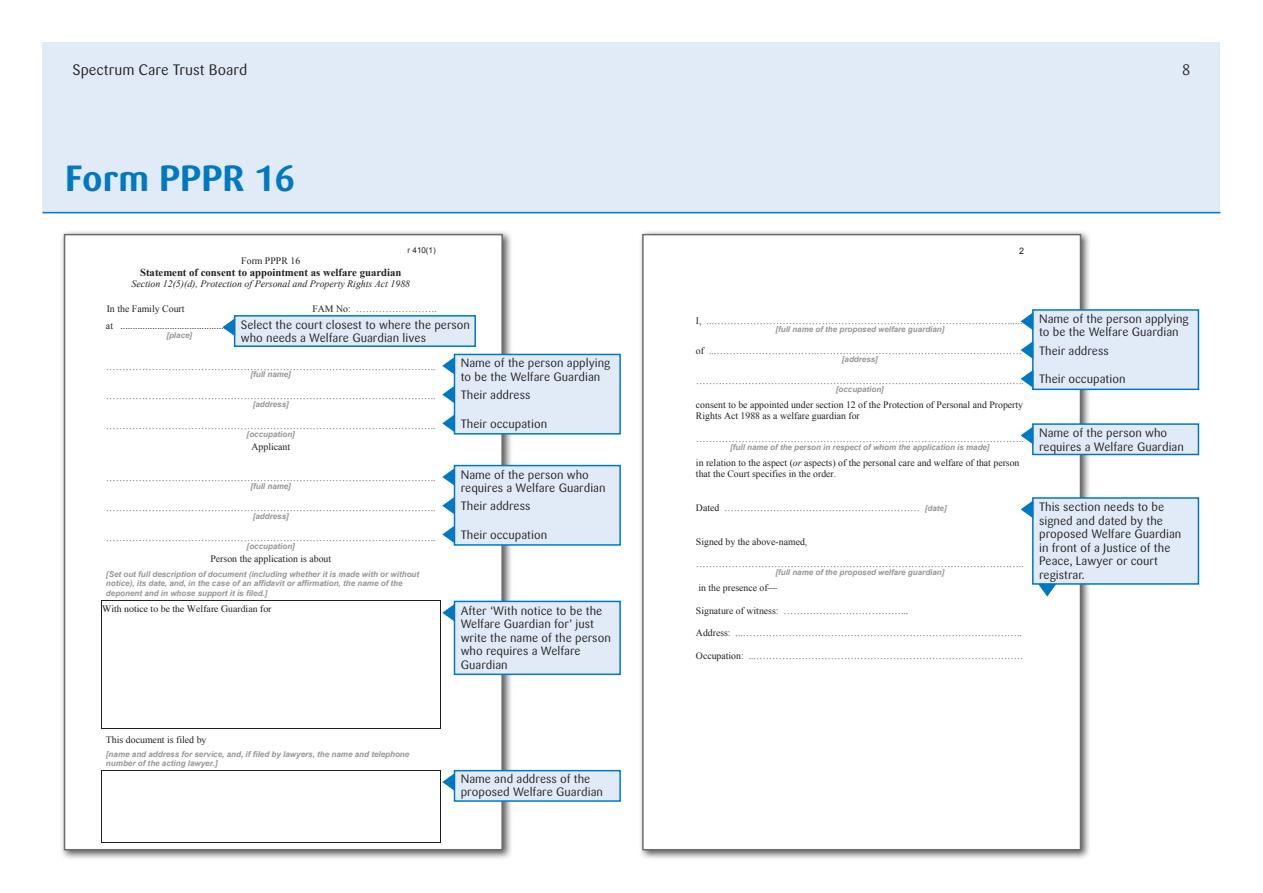
<style>
.page{position:relative;width:1263px;height:893px;background:#fff}
.page>*{position:absolute;margin:0;border:0;box-sizing:border-box;transform-origin:0 0}
.Section_head{font:700 36px "Sari";color:#0079c2}
.t1{font:15px "Sari";color:#231f20}
.t2{font:15px "Sari Regular Caps";color:#231f20}
.descriptor{font:12px/13.5px "Sari";color:#231f20}
.t3{font:700 10.8px "Times New Roman";color:#231f20}
.t4{font:9.9px "Times";color:#231f20}
.t5{font:9.75px/11.2px "Times New Roman";color:#231f20}
.t6{font:italic 9.75px "Times New Roman";color:#231f20}
.t7{font:8.85px "Arial";color:#231f20}
.t8{font:italic 700 8.1px/9.3px "Arial";color:#939598}
.t9{font:8.1px "Arial";color:#231f20}
.t10{font:italic 700 7.95px "Arial";color:#939598}
.s1{font-family:"Sari Bold Caps";font-weight:400}
.s2{font-style:italic}
.s3{font-family:"Arial";font-weight:700;font-style:italic;font-size:7.95px;color:#939598}
</style>
<div class="page">
<div style="left:43px;top:43px;width:1177px;height:170px;background:#e1ebf7"></div>
<hr style="left:43px;top:212px;width:1177px;height:1px;background:#0079c2">
<div style="left:60px;top:230px;width:453px;height:631px;background:#231f20;opacity:.75"></div>
<div style="left:64px;top:234px;width:439px;height:616px;background:#fff;border:2px solid #6c6d70"></div>
<hr style="left:101px;top:600px;width:340px;height:1px;background:#231f20">
<hr style="left:101px;top:600px;width:1px;height:129px;background:#231f20">
<hr style="left:101px;top:728px;width:339px;height:1px;background:#231f20">
<hr style="left:440px;top:600px;width:1px;height:129px;background:#231f20">
<hr style="left:101px;top:770px;width:340px;height:1px;background:#231f20">
<hr style="left:101px;top:770px;width:1px;height:73px;background:#231f20">
<hr style="left:101px;top:843px;width:339px;height:1px;background:#231f20">
<hr style="left:440px;top:770px;width:1px;height:73px;background:#231f20">
<div style="left:234px;top:315px;width:242px;height:32px;background:#e1ebf7;border:2px solid #0079c2"></div>
<svg style="left:222px;top:318px;width:13px;height:18px"></svg>
<div style="left:454px;top:354px;width:167px;height:81px;background:#e1ebf7;border:2px solid #0079c2"></div>
<svg style="left:442px;top:357px;width:13px;height:18px"></svg>
<svg style="left:442px;top:385px;width:13px;height:19px"></svg>
<svg style="left:442px;top:414px;width:13px;height:18px"></svg>
<div style="left:454px;top:465px;width:167px;height:81px;background:#e1ebf7;border:2px solid #0079c2"></div>
<svg style="left:442px;top:468px;width:13px;height:18px"></svg>
<svg style="left:442px;top:497px;width:13px;height:18px"></svg>
<svg style="left:442px;top:525px;width:13px;height:19px"></svg>
<div style="left:454px;top:601px;width:167px;height:74px;background:#e1ebf7;border:2px solid #0079c2"></div>
<svg style="left:442px;top:600px;width:13px;height:22px"></svg>
<div style="left:454px;top:770px;width:167px;height:32px;background:#e1ebf7;border:2px solid #0079c2"></div>
<svg style="left:442px;top:770px;width:13px;height:21px"></svg>
<div style="left:638px;top:230px;width:453px;height:631px;background:#231f20;opacity:.75"></div>
<div style="left:642px;top:234px;width:439px;height:616px;background:#fff;border:2px solid #6c6d70"></div>
<div style="left:1032px;top:423px;width:167px;height:32px;background:#e1ebf7;border:2px solid #0079c2"></div>
<svg style="left:1020px;top:426px;width:13px;height:19px"></svg>
<div style="left:1032px;top:309px;width:167px;height:81px;background:#e1ebf7;border:2px solid #0079c2"></div>
<svg style="left:1020px;top:312px;width:13px;height:18px"></svg>
<svg style="left:1020px;top:341px;width:13px;height:18px"></svg>
<svg style="left:1020px;top:370px;width:13px;height:18px"></svg>
<div style="left:1032px;top:497px;width:167px;height:88px;background:#e1ebf7;border:2px solid #0079c2"></div>
<svg style="left:1020px;top:500px;width:13px;height:18px"></svg>
<svg style="left:1038px;top:584px;width:18px;height:13px"></svg>
<h2 class="t1" style="left:73px;top:61px;width:176px">Spectrum Care Trust Board</h2>
<h2 class="t2" style="left:1182px;top:61px;width:10px">8</h2>
<p class="Section_head" style="left:65px;top:157px;width:231px">Form PPPR <span class="s1">16</span></p>
<p class="t9" style="left:408px;top:245px;width:30px">r 410(1)</p>
<p class="t5" style="left:241px;top:255px;width:61px">Form PPPR 16</p>
<p class="t3" style="left:140px;top:265px;width:263px">Statement of consent to appointment as welfare guardian</p>
<p class="t6" style="left:131px;top:277px;width:280px">Section 12(5)(d), Protection of Personal and Property Rights Act 1988</p>
<p class="t5" style="left:106px;top:320px;width:132px">at ………………………………</p>
<p class="t8" style="left:166px;top:331px;width:27px">[place]</p>
<p class="t5" style="left:106px;top:360px;width:331px">………………………………………………………………………………………..</p>
<p class="t8" style="left:250px;top:370px;width:42px">[full name]</p>
<p class="t5" style="left:106px;top:390px;width:331px">………………………………………………………………………………………..</p>
<p class="t8" style="left:253px;top:400px;width:38px">[address]</p>
<p class="t5" style="left:106px;top:420px;width:331px">………………………………………………………………………………………..</p>
<p class="t8" style="left:247px;top:430px;width:50px">[occupation]</p>
<p class="t5" style="left:251px;top:441px;width:40px">Applicant</p>
<p class="t5" style="left:106px;top:472px;width:331px">………………………………………………………………………………………..</p>
<p class="t8" style="left:250px;top:482px;width:42px">[full name]</p>
<p class="t5" style="left:106px;top:502px;width:331px">………………………………………………………………………………………..</p>
<p class="t8" style="left:253px;top:512px;width:38px">[address]</p>
<p class="t5" style="left:106px;top:532px;width:331px">………………………………………………………………………………………..</p>
<p class="t8" style="left:247px;top:542px;width:50px">[occupation]</p>
<p class="t5" style="left:210px;top:553px;width:122px">Person the application is about</p>
<p class="t8" style="left:106px;top:570px;width:315px">[Set out full description of document (including whether it is made with or without notice), its date, and, in the case of an affidavit or affirmation, the name of the deponent and in whose support it is filed.]</p>
<p class="t5" style="left:107px;top:303px;width:79px">In the Family Court</p>
<p class="t5" style="left:312px;top:303px;width:126px">FAM No: …………………….</p>
<p class="t4" style="left:120px;top:317px;width:120px">................................................</p>
<p class="descriptor" style="left:241px;top:318px;width:231px">Select the court closest to where the person who needs a Welfare Guardian lives</p>
<p class="descriptor" style="left:461px;top:357px;width:151px">Name of the person applying to be the Welfare Guardian</p>
<p class="descriptor" style="left:461px;top:388px;width:71px">Their address</p>
<p class="descriptor" style="left:461px;top:417px;width:88px">Their occupation</p>
<p class="descriptor" style="left:461px;top:468px;width:146px">Name of the person who requires a Welfare Guardian</p>
<p class="descriptor" style="left:461px;top:499px;width:71px">Their address</p>
<p class="descriptor" style="left:461px;top:528px;width:88px">Their occupation</p>
<p class="t4" style="left:102px;top:600px;width:171px">With notice to be the Welfare Guardian for</p>
<p class="t5" style="left:106px;top:733px;width:102px">This document is filed by</p>
<p class="t8" style="left:106px;top:750px;width:305px">[name and address for service, and, if filed by lawyers, the name and telephone number of the acting lawyer.]</p>
<p class="descriptor" style="left:461px;top:604px;width:152px">After ‘With notice to be the<br>Welfare Guardian for’ just write the name of the person who requires a Welfare<br>Guardian</p>
<p class="descriptor" style="left:461px;top:772px;width:144px">Name and address of the proposed Welfare Guardian</p>
<p class="t7" style="left:1019px;top:245px;width:6px">2</p>
<p class="t5" style="left:696px;top:315px;width:328px">I, ...………………………………………………………………………………......</p>
<p class="t10" style="left:775px;top:324px;width:170px">[full name of the proposed welfare guardian]</p>
<p class="t5" style="left:696px;top:345px;width:328px">of ...………………………….………………………………………………………</p>
<p class="t10" style="left:842px;top:354px;width:37px">[address]</p>
<p class="t5" style="left:696px;top:374px;width:329px">………………………………………………………………………………………..</p>
<p class="t10" style="left:836px;top:384px;width:49px">[occupation]</p>
<p class="t5" style="left:696px;top:399px;width:329px">consent to be appointed under section 12 of the Protection of Personal and Property<br>Rights Act 1988 as a welfare guardian for</p>
<p class="t5" style="left:696px;top:433px;width:329px">………………………………………………………………………………………..</p>
<p class="t10" style="left:730px;top:442px;width:261px">[full name of the person in respect of whom the application is made]</p>
<p class="t5" style="left:696px;top:457px;width:325px">in relation to the aspect (<span class="s2">or</span> aspects) of the personal care and welfare of that person that the Court specifies in the order.</p>
<p class="t5" style="left:696px;top:502px;width:252px">Dated …………………………………………………… <span class="s3">[date]</span></p>
<p class="t5" style="left:696px;top:536px;width:113px">Signed by the above-named,</p>
<p class="t5" style="left:696px;top:558px;width:329px">………………………………………………………………………………………..</p>
<p class="t10" style="left:775px;top:567px;width:170px">[full name of the proposed welfare guardian]</p>
<p class="t5" style="left:698px;top:582px;width:80px">in the presence of—</p>
<p class="t5" style="left:696px;top:605px;width:214px">Signature of witness: ………………………………...</p>
<p class="t5" style="left:696px;top:627px;width:327px">Address: ...…………………………………………………………………………..</p>
<p class="t5" style="left:696px;top:650px;width:328px">Occupation: ...……………………………………………………………………….</p>
<p class="descriptor" style="left:1039px;top:312px;width:151px">Name of the person applying to be the Welfare Guardian</p>
<p class="descriptor" style="left:1039px;top:344px;width:71px">Their address</p>
<p class="descriptor" style="left:1039px;top:373px;width:88px">Their occupation</p>
<p class="descriptor" style="left:1039px;top:426px;width:146px">Name of the person who requires a Welfare Guardian</p>
<p class="descriptor" style="left:1039px;top:501px;width:144px">This section needs to be signed and dated by the proposed Welfare Guardian in front of a Justice of the<br>Peace, Lawyer or court registrar.</p>
</div>
